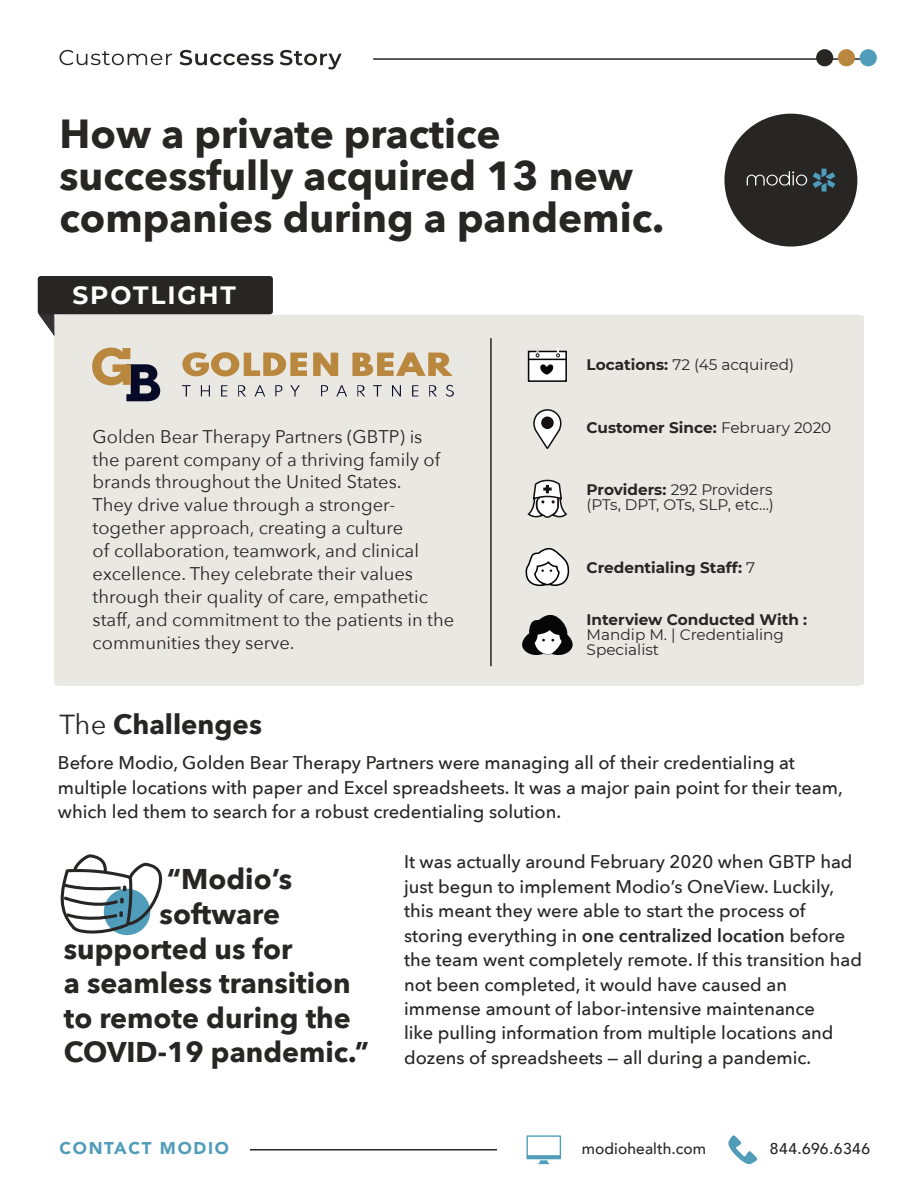
<style>
.page{position:relative;width:918px;height:1188px;background:#fff}
.page>*{position:absolute;margin:0;border:0;box-sizing:border-box;transform-origin:0 0}
.t1{font:700 40.5px/42px "Avenir Next";color:#282525}
.t2{font:700 28.5px "Avenir Next";color:#282525}
.t3{font:700 27.45px "Avenir Next";color:#282525}
.t4{font:700 25.05px "Montserrat";letter-spacing:.075em;color:#fff}
.t5{font:500 18.3px/24.5px "Avenir Next";color:#282525}
.t6{font:18.3px/23px "Avenir Next";color:#282525}
.t7{font:900 16.95px "Avenir";letter-spacing:.1em;color:#509dba}
.t8{font:500 15.6px "Avenir";letter-spacing:.01em;color:#282525}
.t9{font:500 15.6px "Avenir";letter-spacing:.035em;color:#282525}
.t10{font:15.3px/15.3px "Montserrat";color:#282525}
.t11{font:700 15.3px "Montserrat";color:#282525}
.s1{font-weight:400}
.s2{font-weight:700}
.s3{font-weight:600}
</style>
<div class="page">
<svg style="left:526px;top:1135px;width:35px;height:29px"></svg>
<svg style="left:728px;top:1135px;width:29px;height:30px"></svg>
<svg style="left:59px;top:50px;width:113px;height:15px"></svg>
<svg style="left:180px;top:50px;width:94px;height:15px"></svg>
<svg style="left:280px;top:50px;width:62px;height:20px"></svg>
<div style="left:54px;top:315px;width:810px;height:371px;background:#e9e8e3"></div>
<svg style="left:532px;top:408px;width:30px;height:42px"></svg>
<div style="left:540px;top:416px;width:14px;height:14px;background:#151011;border-radius:50%"></div>
<div style="left:540px;top:415px;width:15px;height:16px;border:2px solid #fff;border-radius:50%"></div>
<div style="left:528px;top:351px;width:39px;height:31px;background:#fff;border:2px solid #070606"></div>
<hr style="left:529px;top:359px;width:37px;height:1px;background:#070606">
<svg style="left:540px;top:364px;width:13px;height:11px"></svg>
<svg style="left:556px;top:348px;width:4px;height:9px"></svg>
<svg style="left:536px;top:348px;width:3px;height:9px"></svg>
<svg style="left:38px;top:276px;width:235px;height:61px;background:#6e6c6a"></svg>
<svg style="left:526px;top:479px;width:42px;height:40px"></svg>
<hr style="left:490px;top:338px;width:2px;height:328px;background:#282525">
<svg style="left:92px;top:347px;width:68px;height:54px;background:#a89b8c"></svg>
<svg style="left:182px;top:352px;width:271px;height:24px;background:#cdb084"></svg>
<svg style="left:182px;top:385px;width:272px;height:12px;background:#cccbca"></svg>
<svg style="left:521px;top:610px;width:52px;height:48px"></svg>
<svg style="left:525px;top:547px;width:46px;height:40px"></svg>
<hr style="left:373px;top:58px;width:498px;height:2px;background:#282525">
<div style="left:860px;top:49px;width:17px;height:17px;background:#4f9dba;border-radius:50%"></div>
<div style="left:838px;top:49px;width:17px;height:17px;background:#b9873d;border-radius:50%"></div>
<div style="left:816px;top:49px;width:17px;height:17px;background:#282525;border-radius:50%"></div>
<div style="left:724px;top:114px;width:133px;height:133px;background:#282525;border-radius:50%"></div>
<svg style="left:813px;top:169px;width:22px;height:23px"></svg>
<svg style="left:747px;top:171px;width:60px;height:15px"></svg>
<hr style="left:250px;top:1149px;width:247px;height:2px;background:#282525">
<svg style="left:60px;top:854px;width:103px;height:82px"></svg>
<h1 class="t1" style="left:59px;top:113px;width:606px">How a private practice successfully acquired 13 new companies during a pandemic.</h1>
<h3 class="t4" style="left:72px;top:277px;width:165px">SPOTLIGHT</h3>
<p class="t6" style="left:93px;top:424px;width:363px">Golden Bear Therapy Partners (GBTP) is<br>the parent company of a thriving family of brands throughout the United States.<br>They drive value through a stronger&shy;together approach, creating a culture<br>of collaboration, teamwork, and clinical excellence. They celebrate their values through their quality of care, empathetic staff, and commitment to the patients in the communities they serve.</p>
<h3 class="t3" style="left:59px;top:701px;width:204px"><span class="s1">The</span> Challenges</h3>
<p class="t10" style="left:587px;top:356px;width:209px"><span class="s2">Locations:</span> 72 (45 acquired)</p>
<p class="t11" style="left:587px;top:416px;width:246px">Customer Since: <span class="s1">February 2020</span></p>
<p class="t10" style="left:587px;top:482px;width:189px"><span class="s2">Providers:</span> 292 Providers (PTs, DPT, OTs, SLP, etc...)</p>
<p class="t11" style="left:587px;top:557px;width:170px">Credentialing Staff: <span class="s1">7</span></p>
<p class="t11" style="left:587px;top:608px;width:222px">Interview Conducted With :</p>
<p class="t10" style="left:587px;top:626px;width:199px">Mandip M. | Credentialing<br>Specialist</p>
<p class="t5" style="left:58px;top:750px;width:786px">Before Modio, Golden Bear Therapy Partners were managing all of their credentialing at multiple locations with paper and Excel spreadsheets. It was a major pain point for their team, which led them to search for a robust credentialing solution.</p>
<h2 class="t2" style="left:167px;top:855px;width:127px">“Modio’s</h2>
<h2 class="t2" style="left:160px;top:889px;width:122px">software</h2>
<h2 class="t2" style="left:64px;top:924px;width:230px">supported us for</h2>
<h2 class="t2" style="left:64px;top:958px;width:289px">a seamless transition</h2>
<h2 class="t2" style="left:64px;top:993px;width:289px">to remote during the</h2>
<h2 class="t2" style="left:64px;top:1027px;width:307px">COVID-19 pandemic.”</h2>
<p class="t5" style="left:404px;top:849px;width:460px">It was actually around February 2020 when GBTP had just begun to implement Modio’s OneView. Luckily, this meant they were able to start the process of storing everything in <span class="s3">one centralized location</span> before the team went completely remote. If this transition had not been completed, it would have caused an immense amount of labor-intensive maintenance<br>like pulling information from multiple locations and dozens of spreadsheets — all during a pandemic.</p>
<p class="t7" style="left:59px;top:1133px;width:171px">CONTACT MODIO</p>
<p class="t8" style="left:582px;top:1135px;width:126px">modiohealth.com</p>
<p class="t9" style="left:770px;top:1135px;width:102px">844.696.6346</p>
</div>
